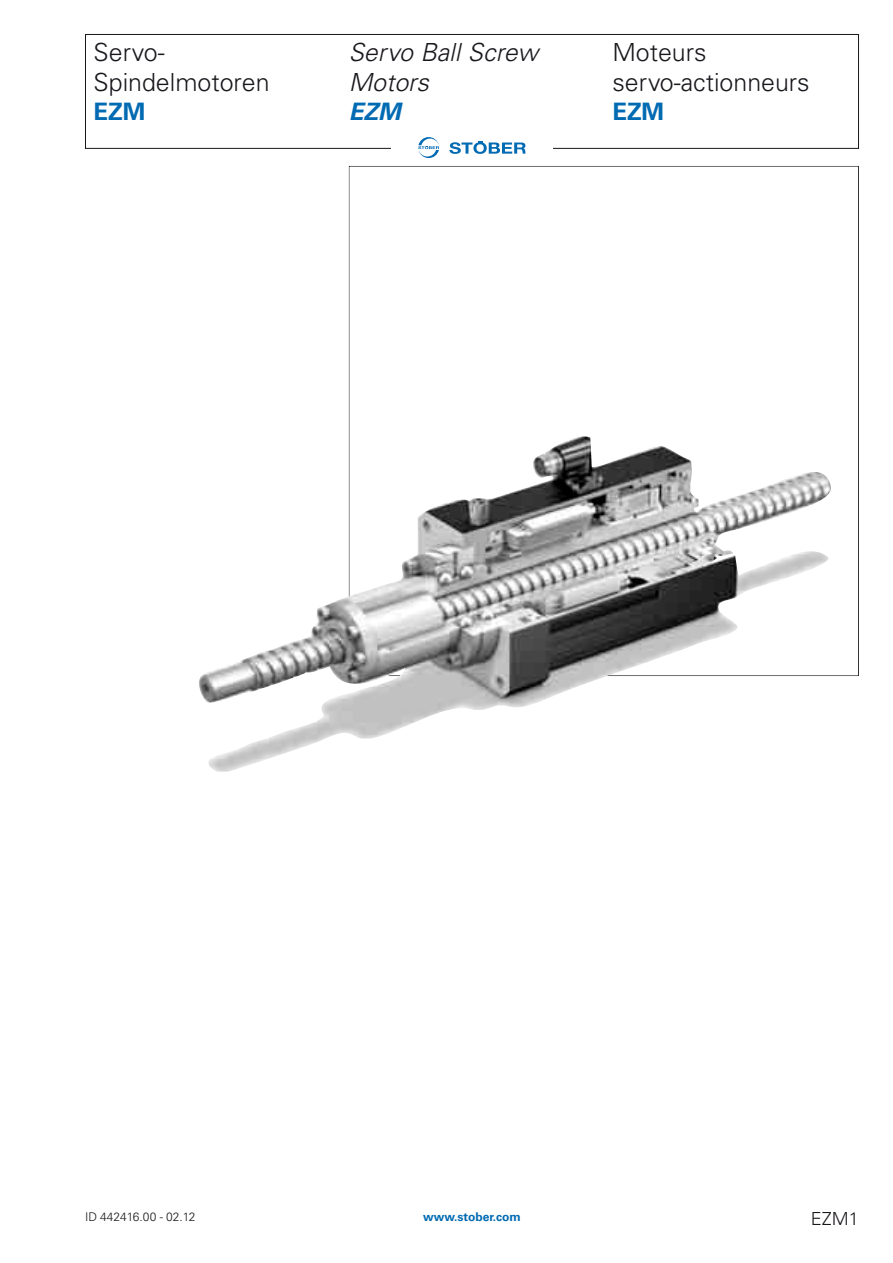
<style>
.page{position:relative;width:893px;height:1263px;background:#fff}
.page>*{position:absolute;margin:0;border:0;box-sizing:border-box;transform-origin:0 0}
.t1{font:300 24.9px/30px "Univers";color:#1a171c}
.t2{font:italic 300 24.9px/30px "Univers";color:#1a171c}
.t3{font:700 24px "Univers";color:#006ab2}
.t4{font:italic 700 24px "Univers";color:#006ab2}
.t5{font:300 18px "Univers";color:#1a171c}
.t6{font:300 12px "Univers";color:#1a171c}
.t7{font:700 12px "Univers";color:#006ab2}
</style>
<div class="page">
<div style="left:85px;top:34px;width:774px;height:115px;border:1px solid #1a171c"></div>
<div style="left:391px;top:137px;width:162px;height:21px;background:#fff"></div>
<svg style="left:449px;top:141px;width:77px;height:13px"></svg>
<svg style="left:418px;top:137px;width:21px;height:21px"></svg>
<img style="left:199px;top:435px;width:407px;height:337px">
<svg style="left:349px;top:166px;width:510px;height:510px"></svg>
<p class="t1" style="left:94px;top:39px;width:178px">Servo-<br>Spindelmotoren</p>
<p class="t3" style="left:94px;top:102px;width:53px">EZM</p>
<p class="t2" style="left:349px;top:39px;width:191px">Servo Ball Screw<br>Motors</p>
<p class="t4" style="left:349px;top:102px;width:53px">EZM</p>
<p class="t1" style="left:612px;top:39px;width:199px">Moteurs servo-actionneurs</p>
<p class="t3" style="left:612px;top:102px;width:53px">EZM</p>
<p class="t6" style="left:85px;top:1212px;width:112px">ID 442416.00 - 02.12</p>
<p class="t7" style="left:423px;top:1212px;width:99px">www.stober.com</p>
<p class="t5" style="left:811px;top:1212px;width:49px">EZM1</p>
</div>
